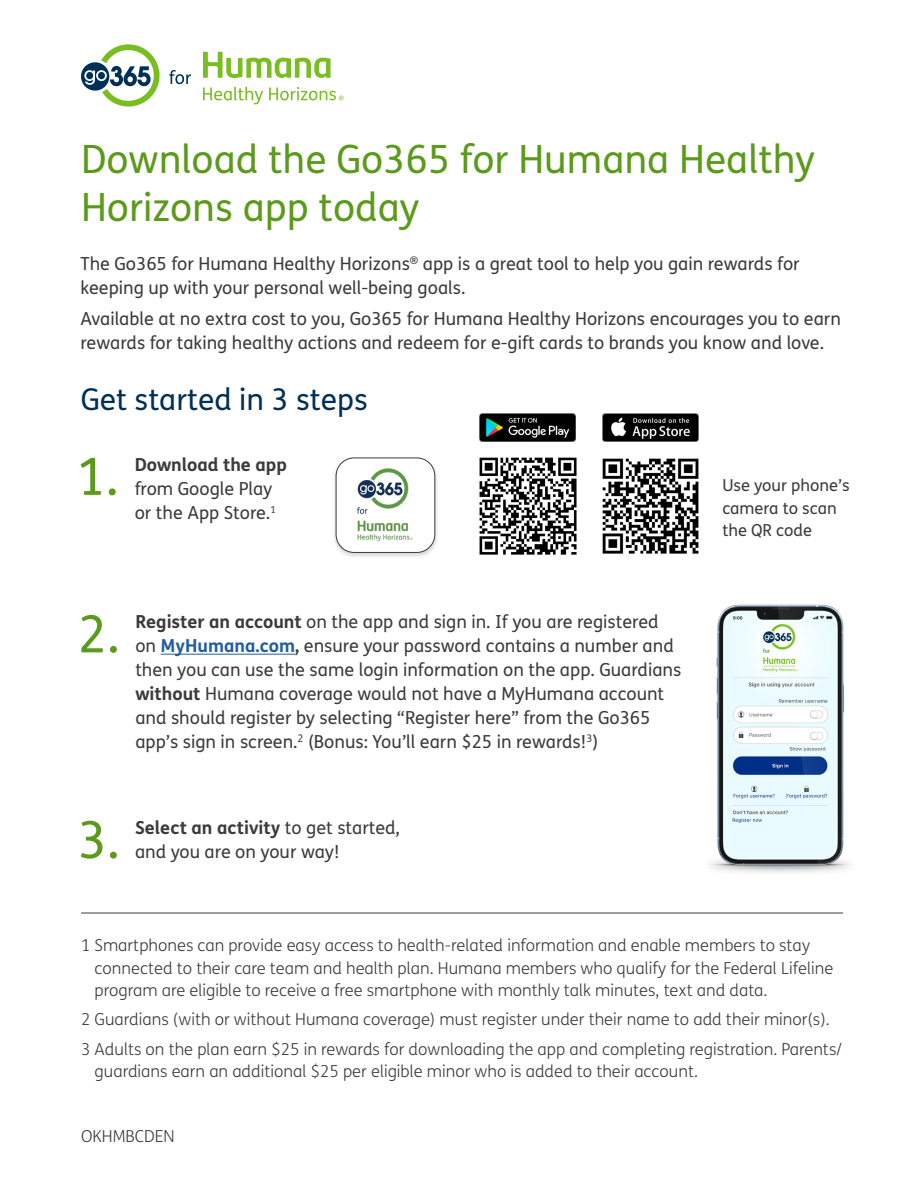
<style>
.page{position:relative;width:918px;height:1188px;background:#fff}
.page>*{position:absolute;margin:0;border:0;box-sizing:border-box;transform-origin:0 0}
.t1{font:51.3px "FS Humana";color:#5c9a1b}
.t2{font:39px/48px "FS Humana";color:#5c9a1b}
.t3{font:30px "FS Humana";color:#003057}
.t4{font:18px/24px "FS Humana";color:#3a3b3d}
.t5{font:300 16.5px/22.5px "FS Humana";color:#3a3b3d}
.t6{font:16.5px/22.5px "FS Humana";color:#3a3b3d}
.s1{font-weight:700}
.s2{font-weight:700;color:#215e9e}
</style>
<div class="page">
<img style="left:602px;top:458px;width:97px;height:96px">
<img style="left:479px;top:457px;width:98px;height:98px">
<svg style="left:81px;top:44px;width:79px;height:63px"></svg>
<svg style="left:169px;top:70px;width:22px;height:14px"></svg>
<svg style="left:203px;top:52px;width:128px;height:26px"></svg>
<svg style="left:203px;top:87px;width:60px;height:17px"></svg>
<svg style="left:269px;top:87px;width:75px;height:13px"></svg>
<img style="left:480px;top:414px;width:96px;height:28px">
<img style="left:603px;top:414px;width:95px;height:28px">
<hr style="left:161px;top:654px;width:134px;height:1px;background:#215e9e">
<img style="left:709px;top:604px;width:141px;height:269px">
<hr style="left:81px;top:913px;width:762px;height:1px;background:#3a3b3d">
<div style="left:333px;top:456px;width:106px;height:102px;background:#3a3b3d;opacity:.2"></div>
<img style="left:338px;top:458px;width:94px;height:94px">
<div style="left:336px;top:458px;width:99px;height:95px;border:1px solid #3a3b3d;border-radius:18px"></div>
<p class="t2" style="left:81px;top:135px;width:735px">Download the Go365 for Humana Healthy<br>Horizons app today</p>
<p class="t4" style="left:80px;top:251px;width:721px">The Go365 for Humana Healthy Horizons<sup>®</sup> app is a great tool to help you gain rewards for keeping up with your personal well-being goals.</p>
<p class="t4" style="left:80px;top:306px;width:762px">Available at no extra cost to you, Go365 for Humana Healthy Horizons encourages you to earn rewards for taking healthy actions and redeem for e-gift cards to brands you know and love.</p>
<p class="t3" style="left:81px;top:379px;width:289px">Get started in 3 steps</p>
<p class="t1" style="left:77px;top:441px;width:43px">1.</p>
<p class="t4" style="left:135px;top:452px;width:154px"><span class="s1">Download the app </span>from Google Play or the App Store.<sup>1</sup></p>
<p class="t1" style="left:78px;top:599px;width:43px">2.</p>
<p class="t4" style="left:135px;top:610px;width:547px"><span class="s1">Register an account</span> on the app and sign in. If you are registered on <span class="s2">MyHumana.com</span><span class="s1">,</span> ensure your password contains a number and then you can use the same login information on the app. Guardians <span class="s1">without</span> Humana coverage would not have a MyHumana account and should register by selecting “Register here” from the Go365 app’s sign in screen.<sup>2</sup> (Bonus: You’ll earn $25 in rewards!<sup>3</sup>)</p>
<p class="t1" style="left:78px;top:805px;width:43px">3.</p>
<p class="t4" style="left:135px;top:815px;width:266px"><span class="s1">Select an activity</span> to get started, and you are on your way!</p>
<p class="t6" style="left:722px;top:474px;width:129px">Use your phone’s camera to scan the QR code</p>
<p class="t5" style="left:95px;top:934px;width:740px;text-indent:-14px">1 Smartphones can provide easy access to health-related information and enable members to stay connected to their care team and health plan. Humana members who qualify for the Federal Lifeline program are eligible to receive a free smartphone with monthly talk minutes, text and data.</p>
<p class="t5" style="left:81px;top:1008px;width:750px">2 Guardians (with or without Humana coverage) must register under their name to add their minor(s).</p>
<p class="t5" style="left:95px;top:1037px;width:749px;text-indent:-14px">3 Adults on the plan earn $25 in rewards for downloading the app and completing registration. Parents/ guardians earn an additional $25 per eligible minor who is added to their account.</p>
<p class="t5" style="left:81px;top:1124px;width:95px">OKHMBCDEN</p>
</div>
